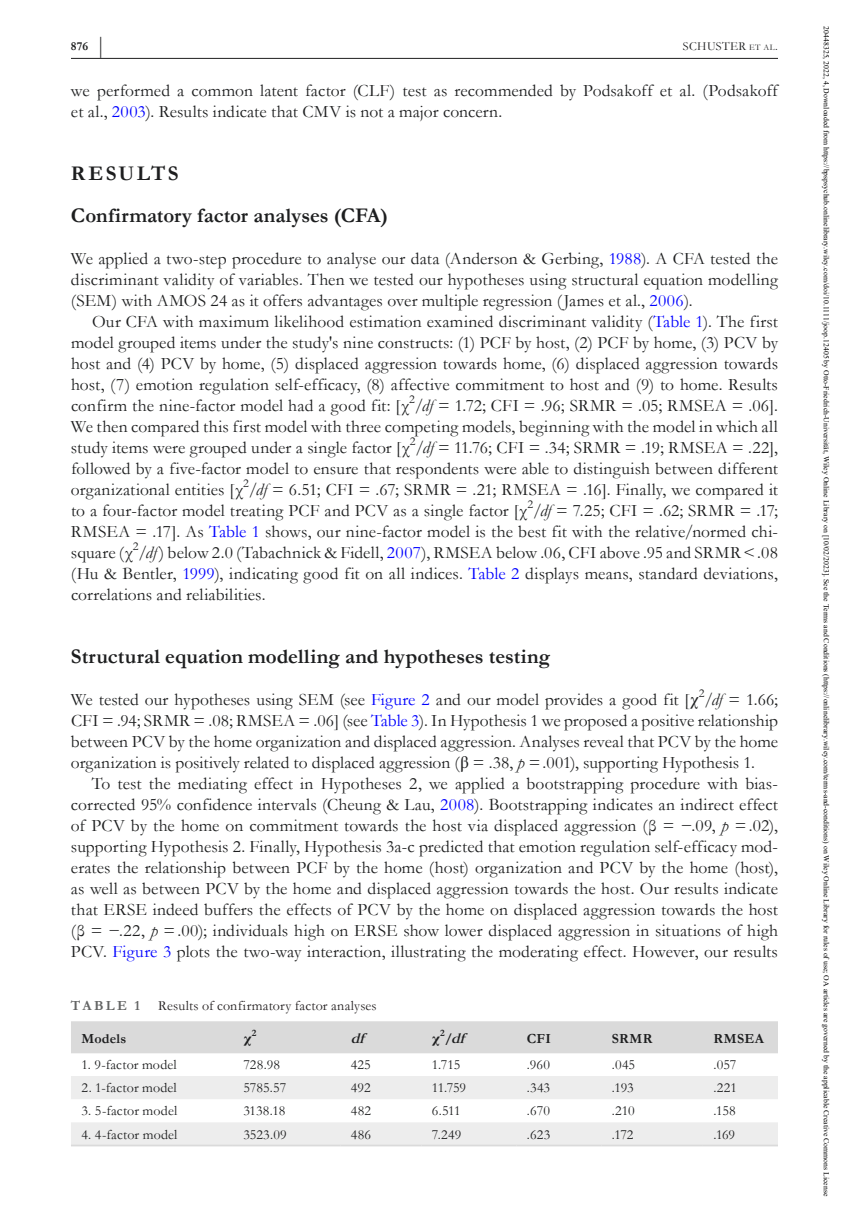
<style>
.page{position:relative;width:849px;height:1221px;background:#fff}
.page>*{position:absolute;margin:0;border:0;box-sizing:border-box;transform-origin:0 0}
.t1{font:700 21px/42px "Garamond";color:#1d1e1f}
.t2{font:17.5px/21px "Garamond";letter-spacing:.005em;color:#1d1e1f}
.t3{font:17.5px "Garamond 2";letter-spacing:.005em;color:#1d1e1f}
.t4{font:14px "Garamond";letter-spacing:.01em;color:#1d1e1f}
.t5{font:14px "Garamond";letter-spacing:.015em;color:#231f20}
.t6{font:700 14px "Garamond";letter-spacing:.02em;color:#1d1e1f}
.t7{font:italic 700 14px "Garamond";color:#1d1e1f}
.t8{font:700 14px "Garamond";letter-spacing:.165em;color:#636464}
.t9{font:700 14px "STIX";color:#1d1e1f}
.t10{font:12.25px "Garamond";letter-spacing:.025em;color:#1d1e1f}
.t11{font:700 12.25px "Garamond";color:#1d1e1f}
.t12{font:7.7px "Times New Roman";color:#000}
.s1{font-size:23.62px}
.s2{font-size:8.58px}
.s3{color:#00f}
.s4{font-family:"Garamond"}
.s5{font-family:"Garamond";font-style:italic}
.s6{font-family:"Garamond 2"}
.s7{font-style:italic}
.s8{font-family:"STIX"}
.s9{font-family:"STIX";font-style:normal}
.s10{font-style:normal}
</style>
<div class="page">
<hr style="left:71px;top:58px;width:706px;height:1px;background:#1d1e1f">
<div style="left:71px;top:1021px;width:706px;height:32px;background:#dadada"></div>
<svg style="left:71px;top:1076px;width:706px;height:68px;fill:#ededed"></svg>
<hr style="left:71px;top:1144px;width:162px;height:2px;background:#dadada">
<hr style="left:233px;top:1144px;width:107px;height:2px;background:#dadada">
<hr style="left:340px;top:1144px;width:81px;height:2px;background:#dadada">
<hr style="left:421px;top:1144px;width:95px;height:2px;background:#dadada">
<hr style="left:516px;top:1144px;width:85px;height:2px;background:#dadada">
<hr style="left:601px;top:1144px;width:101px;height:2px;background:#dadada">
<hr style="left:702px;top:1144px;width:75px;height:2px;background:#dadada">
<p class="t11" style="left:71px;top:38px;width:34px">876 <span class="s1">|</span></p>
<p class="t10" style="left:682px;top:38px;width:96px">SCHUSTER <span class="s2">et al</span>.</p>
<p class="t2" style="left:71px;top:79px;width:708px">we performed a common latent factor (CLF) test as recommended by Podsakoff et al. (Podsakoff et al., <span class="s3">2003</span>). Results indicate that CMV is not a major concern.</p>
<p class="t1" style="left:71px;top:152px;width:318px">RESULTS<br>Confirmatory factor analyses (CFA)</p>
<p class="t2" style="left:71px;top:247px;width:708px;text-align:justify">We applied a two-step procedure to analyse our data (Anderson &amp; Gerbing, <span class="s3">1988</span>). A CFA tested the discriminant validity of variables. Then we tested our hypotheses using structural equation modelling (SEM) with AMOS 24 as it offers advantages over multiple regression (James et al., <span class="s3">2006</span>).</p>
<p class="t2" style="left:71px;top:310px;width:708px;text-align:justify;text-indent:21px">Our CFA with maximum likelihood estimation examined discriminant validity (<span class="s3">Table 1</span>). The first model grouped items under the study's nine constructs: (1) PCF by host, (2) PCF by home, (3) PCV by host and (4) PCV by home, (5) displaced aggression towards home, (6) displaced aggression towards host, (7) emotion regulation self-efficacy, (8) affective commitment to host and (9) to home. Results</p>
<p class="t3" style="left:71px;top:394px;width:708px">confirm the nine-factor model had a good fit: [χ <span class="s4">/</span><span class="s5">df</span> <span class="s4">= 1.72; CFI = .96; SRMR = .05; RMSEA = .06].</span></p>
<p class="t10" style="left:409px;top:391px;width:7px">2</p>
<p class="t2" style="left:71px;top:415px;width:708px">We then compared this first model with three competing models, beginning with the model in which all</p>
<p class="t3" style="left:71px;top:436px;width:708px">study items were grouped under a single factor [χ <span class="s4">/</span><span class="s5">df</span> <span class="s4">= 11.76; CFI = .34; SRMR = .19; RMSEA = .22],</span></p>
<p class="t10" style="left:410px;top:433px;width:7px">2</p>
<p class="t2" style="left:71px;top:457px;width:708px">followed by a five-factor model to ensure that respondents were able to distinguish between different <span class="s6">organizational entities [χ</span> /<span class="s7">df</span> = 6.51; CFI = .67; SRMR = .21; RMSEA = .16]. Finally, we compared it</p>
<p class="t10" style="left:243px;top:475px;width:7px">2</p>
<p class="t3" style="left:71px;top:499px;width:708px">to a four-factor model treating PCF and PCV as a single factor [χ <span class="s4">/</span><span class="s5">df</span> <span class="s4">= 7.25; CFI = .62; SRMR = .17;</span></p>
<p class="t10" style="left:527px;top:496px;width:7px">2</p>
<p class="t2" style="left:71px;top:520px;width:708px">RMSEA = .17]. As <span class="s3">Table 1</span> shows, our nine-factor model is the best fit with the relative/normed chi&shy;<span class="s6">square (χ</span> /<span class="s7">df</span> ) below 2.0 (Tabachnick &amp; Fidell, <span class="s3">2007</span>), RMSEA below .06, CFI above .95 and SRMR&lt;.08</p>
<p class="t10" style="left:133px;top:538px;width:7px">2</p>
<p class="t2" style="left:71px;top:562px;width:708px">(Hu &amp; Bentler, <span class="s3">1999</span>), indicating good fit on all indices. <span class="s3">Table 2</span> displays means, standard deviations, correlations and reliabilities.</p>
<p class="t1" style="left:71px;top:635px;width:480px">Structural equation modelling and hypotheses testing</p>
<p class="t2" style="left:71px;top:688px;width:708px">We tested our hypotheses using SEM (see <span class="s3">Figure 2</span> and our model provides a good fit [<span class="s8">χ</span> /<span class="s7">df</span> = 1.66;</p>
<p class="t10" style="left:698px;top:685px;width:7px">2</p>
<p class="t2" style="left:71px;top:709px;width:708px;text-align:justify">CFI = .94; SRMR = .08; RMSEA = .06] (see <span class="s3">Table 3</span>). In Hypothesis 1 we proposed a positive relationship between PCV by the home organization and displaced aggression. Analyses reveal that PCV by the home organization is positively related to displaced aggression (<span class="s8">β</span> = .38, <span class="s7">p</span> =.001), supporting Hypothesis 1.</p>
<p class="t2" style="left:71px;top:772px;width:708px;text-align:right">To test the mediating effect in Hypotheses 2, we applied a bootstrapping procedure with bias&shy;corrected 95% confidence intervals (Cheung &amp; Lau, <span class="s3">2008</span>). Bootstrapping indicates an indirect effect</p>
<p class="t3" style="left:71px;top:814px;width:708px">of PCV by the home on commitment towards the host via displaced aggression (β = −.09, <span class="s5">p</span> <span class="s4">=.02),</span></p>
<p class="t2" style="left:71px;top:835px;width:708px;text-align:justify">supporting Hypothesis 2. Finally, Hypothesis 3a-c predicted that emotion regulation self-efficacy mod&shy;erates the relationship between PCF by the home (host) organization and PCV by the home (host), as well as between PCV by the home and displaced aggression towards the host. Our results indicate that ERSE indeed buffers the effects of PCV by the home on displaced aggression towards the host <span class="s6">(β = −.22,</span> <span class="s7">p</span> =.00); individuals high on ERSE show lower displaced aggression in situations of high PCV. <span class="s3">Figure 3</span> plots the two-way interaction, illustrating the moderating effect. However, our results</p>
<p class="t8" style="left:71px;top:995px;width:71px">TABLE 1</p>
<p class="t5" style="left:158px;top:996px;width:220px">Results of confirmatory factor analyses</p>
<p class="t6" style="left:81px;top:1028px;width:46px">Models</p>
<p class="t9" style="left:243px;top:1029px;width:14px">χ<sup>2</sup></p>
<p class="t7" style="left:351px;top:1030px;width:15px">df</p>
<p class="t7" style="left:432px;top:1030px;width:34px"><span class="s9">χ</span><sup>2</sup><span class="s10">/</span>df</p>
<p class="t6" style="left:526px;top:1028px;width:26px">CFI</p>
<p class="t6" style="left:611px;top:1028px;width:42px">SRMR</p>
<p class="t6" style="left:713px;top:1028px;width:52px">RMSEA</p>
<p class="t4" style="left:81px;top:1055px;width:97px">1. 9-factor model</p>
<p class="t4" style="left:243px;top:1055px;width:38px">728.98</p>
<p class="t4" style="left:351px;top:1055px;width:22px">425</p>
<p class="t4" style="left:432px;top:1055px;width:30px">1.715</p>
<p class="t4" style="left:526px;top:1055px;width:25px">.960</p>
<p class="t4" style="left:611px;top:1055px;width:25px">.045</p>
<p class="t4" style="left:713px;top:1055px;width:25px">.057</p>
<p class="t4" style="left:81px;top:1078px;width:97px">2. 1-factor model</p>
<p class="t4" style="left:243px;top:1078px;width:44px">5785.57</p>
<p class="t4" style="left:351px;top:1078px;width:21px">492</p>
<p class="t4" style="left:432px;top:1078px;width:36px">11.759</p>
<p class="t4" style="left:526px;top:1078px;width:25px">.343</p>
<p class="t4" style="left:611px;top:1078px;width:24px">.193</p>
<p class="t4" style="left:713px;top:1078px;width:25px">.221</p>
<p class="t4" style="left:81px;top:1101px;width:97px">3. 5-factor model</p>
<p class="t4" style="left:243px;top:1101px;width:43px">3138.18</p>
<p class="t4" style="left:351px;top:1101px;width:22px">482</p>
<p class="t4" style="left:432px;top:1101px;width:30px">6.511</p>
<p class="t4" style="left:526px;top:1101px;width:25px">.670</p>
<p class="t4" style="left:611px;top:1101px;width:24px">.210</p>
<p class="t4" style="left:713px;top:1101px;width:24px">.158</p>
<p class="t4" style="left:81px;top:1124px;width:97px">4. 4-factor model</p>
<p class="t4" style="left:243px;top:1124px;width:45px">3523.09</p>
<p class="t4" style="left:351px;top:1124px;width:22px">486</p>
<p class="t4" style="left:432px;top:1124px;width:31px">7.249</p>
<p class="t4" style="left:526px;top:1124px;width:25px">.623</p>
<p class="t4" style="left:611px;top:1124px;width:23px">.172</p>
<p class="t4" style="left:713px;top:1124px;width:23px">.169</p>
<p class="t12" style="left:831px;top:26px;width:1171px;rotate:90deg">20448325, 2022, 4, Downloaded from https://bpspsychub.onlinelibrary.wiley.com/doi/10.1111/joop.12405 by Otto-Friedrich-Universität, Wiley Online Library on [10/02/2023]. See the Terms and Conditions (https://onlinelibrary.wiley.com/terms-and-conditions) on Wiley Online Library for rules of use; OA articles are governed by the applicable Creative Commons License</p>
</div>
